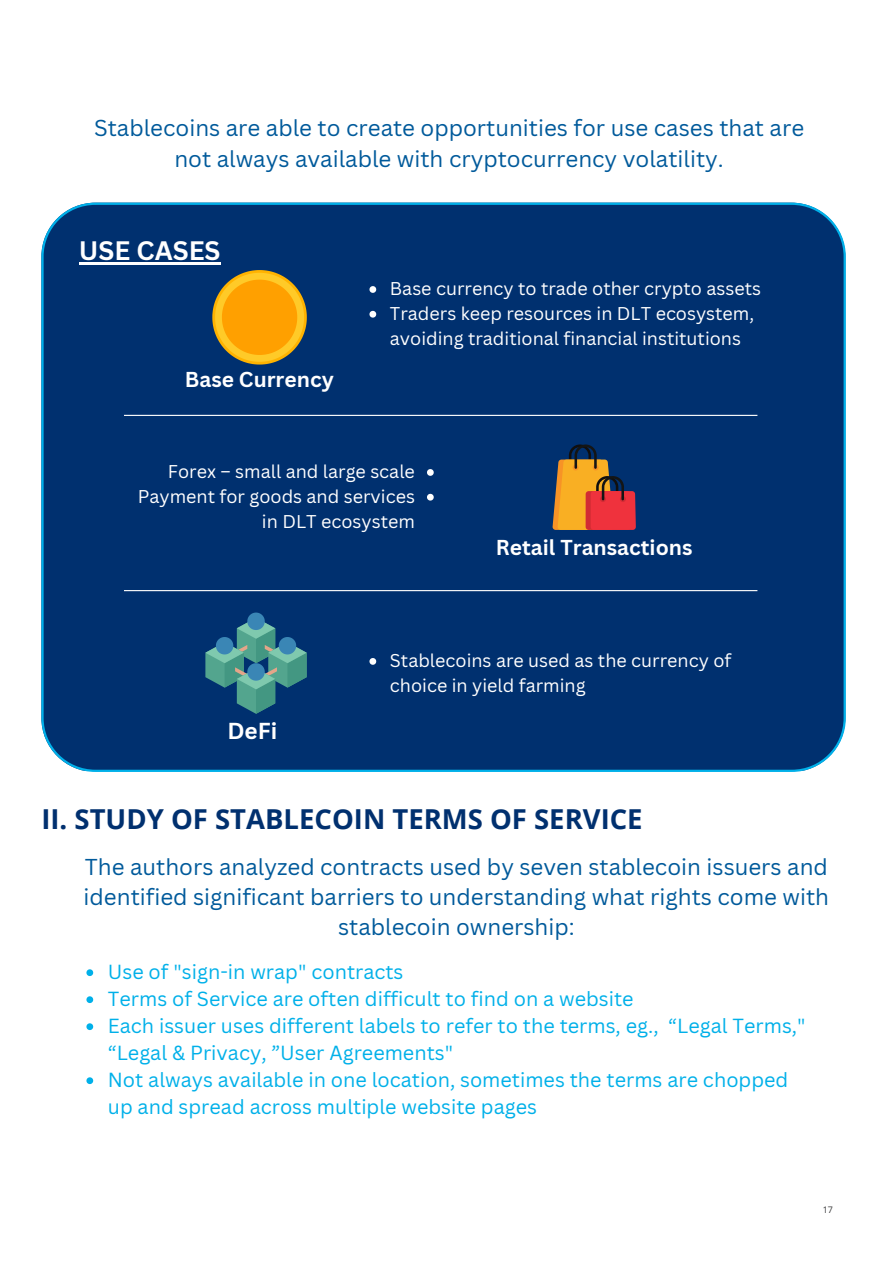
<style>
.page{position:relative;width:893px;height:1263px;background:#fff}
.page>*{position:absolute;margin:0;border:0;box-sizing:border-box;transform-origin:0 0}
.t1{font:700 27.45px "Open Sans";color:#00306f}
.t2{font:700 25.95px "Canva Sans";color:#fff}
.t3{font:700 22.5px "Canva Sans";color:#fff}
.t4{font:22.35px/30.3px "Canva Sans";color:#005a9b;text-align:center}
.t5{font:700 21px "Canva Sans";color:#fff}
.t6{font:19.8px/27px "Canva Sans";color:#00b0e9}
.t7{font:18px/24.8px "Canva Sans";color:#fff}
.t8{font:9px "Open Sans";color:#383839}
</style>
<div class="page">
<div style="left:41px;top:203px;width:805px;height:569px;background:#00306f"></div>
<svg style="left:212px;top:270px;width:95px;height:95px;background:#c69020"></svg>
<svg style="left:205px;top:612px;width:102px;height:102px;background:#2f6e84"></svg>
<svg style="left:553px;top:444px;width:83px;height:86px;background:#9e5d3e"></svg>
<svg style="left:369px;top:286px;width:7px;height:7px"></svg>
<svg style="left:369px;top:311px;width:7px;height:7px"></svg>
<svg style="left:369px;top:658px;width:7px;height:7px"></svg>
<svg style="left:86px;top:969px;width:7px;height:7px"></svg>
<svg style="left:86px;top:996px;width:7px;height:7px"></svg>
<svg style="left:86px;top:1023px;width:7px;height:7px"></svg>
<svg style="left:86px;top:1077px;width:7px;height:7px"></svg>
<svg style="left:427px;top:469px;width:7px;height:7px"></svg>
<svg style="left:427px;top:494px;width:7px;height:7px"></svg>
<hr style="left:124px;top:415px;width:633px;height:1px;background:#fff">
<hr style="left:124px;top:590px;width:633px;height:1px;background:#fff">
<hr style="left:79px;top:262px;width:142px;height:3px;background:#fff">
<p class="t4" style="left:94px;top:113px;width:712px">Stablecoins are able to create opportunities for use cases that are not always available with cryptocurrency volatility.</p>
<h2 class="t2" style="left:79px;top:235px;width:143px">USE CASES</h2>
<p class="t5" style="left:185px;top:367px;width:151px">Base Currency</p>
<p class="t7" style="left:390px;top:276px;width:373px">Base currency to trade other crypto assets<br>Traders keep resources in DLT ecosystem, avoiding traditional financial institutions</p>
<p class="t7" style="left:138px;top:459px;width:279px;text-align:right">Forex – small and large scale<br>Payment for goods and services in DLT ecosystem</p>
<p class="t5" style="left:496px;top:535px;width:198px">Retail Transactions</p>
<p class="t3" style="left:227px;top:718px;width:51px">DeFi</p>
<p class="t7" style="left:390px;top:648px;width:343px">Stablecoins are used as the currency of choice in yield farming</p>
<h1 class="t1" style="left:41px;top:799px;width:603px">II. STUDY OF STABLECOIN TERMS OF SERVICE</h1>
<p class="t4" style="left:84px;top:851px;width:747px">The authors analyzed contracts used by seven stablecoin issuers and identified significant barriers to understanding what rights come with stablecoin ownership:</p>
<p class="t6" style="left:108px;top:959px;width:699px">Use of "sign-in wrap" contracts<br>Terms of Service are often difficult to find on a website<br>Each issuer uses different labels to refer to the terms, eg., “Legal Terms," “Legal &amp; Privacy, ”User Agreements"<br>Not always available in one location, sometimes the terms are chopped up and spread across multiple website pages</p>
<p class="t8" style="left:823px;top:1203px;width:12px">17</p>
</div>
